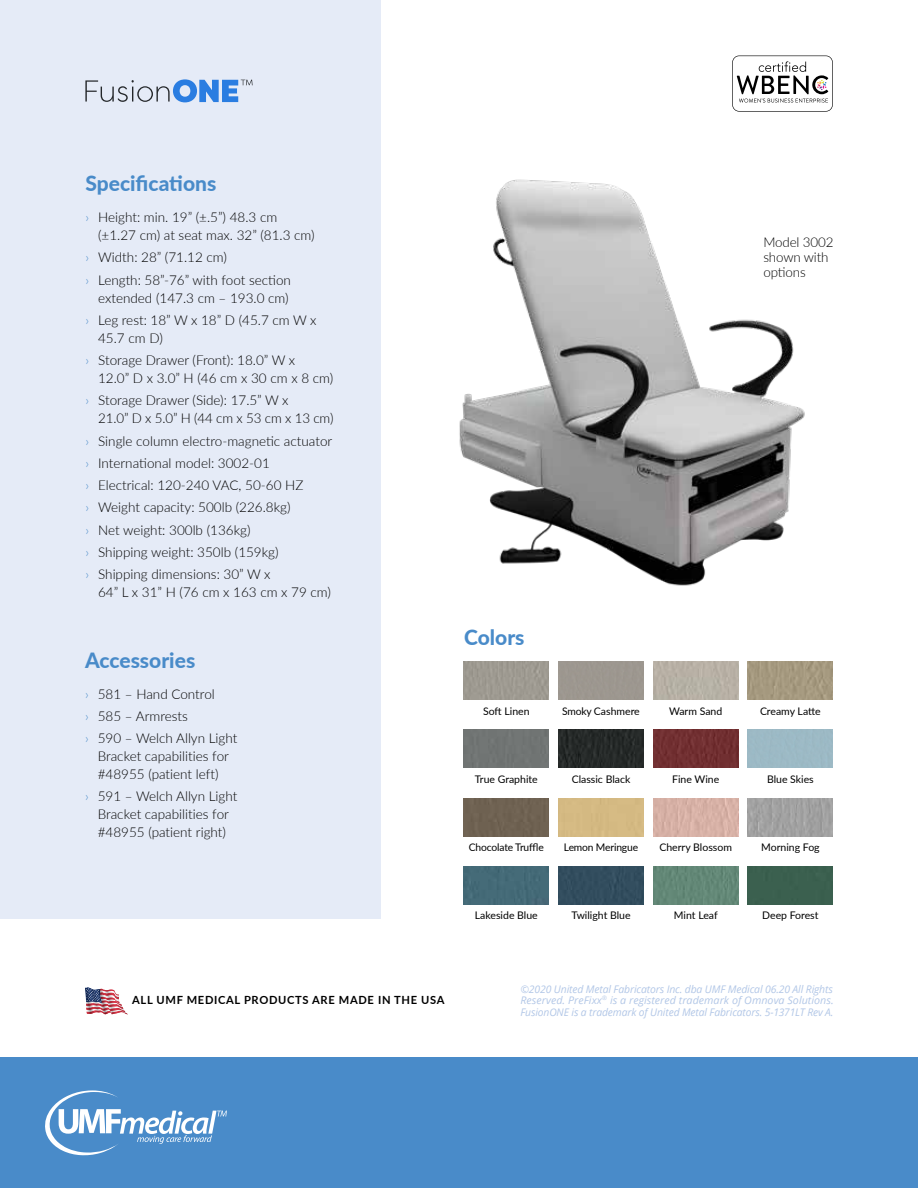
<style>
.page{position:relative;width:918px;height:1188px;background:#fff}
.page>*{position:absolute;margin:0;border:0;box-sizing:border-box;transform-origin:0 0}
.t1{font:800 21px "Lato";color:#498bc9}
.t2{font:300 13.5px/22.2px "Lato";color:#000}
.t3{font:700 11.25px "Lato";letter-spacing:.06em;color:#000}
.t4{font:10.5px "Lato";color:#000}
.t5{font:italic 10.5px/11.7px "Open Sans";letter-spacing:-.01em;color:#b2c7e7;text-align:justify}
.s1{color:#498bc9}
</style>
<div class="page">
<img style="left:380px;top:147px;width:425px;height:462px">
<div style="left:0;top:0;width:380px;height:918px;background:#e5ebf7"></div>
<svg style="left:85px;top:987px;width:43px;height:27px"></svg>
<svg style="left:732px;top:56px;width:101px;height:56px"></svg>
<svg style="left:85px;top:79px;width:168px;height:23px"></svg>
<div style="left:464px;top:662px;width:85px;height:38px;background:#9e9a91"></div>
<div style="left:653px;top:662px;width:85px;height:38px;background:#b7b1a5"></div>
<img style="left:748px;top:662px;width:85px;height:38px">
<div style="left:464px;top:730px;width:85px;height:38px;background:#707473"></div>
<img style="left:559px;top:730px;width:85px;height:38px">
<div style="left:653px;top:730px;width:85px;height:38px;background:#712f31"></div>
<div style="left:464px;top:798px;width:85px;height:38px;background:#6f6252"></div>
<img style="left:653px;top:798px;width:85px;height:38px">
<img style="left:748px;top:798px;width:85px;height:38px">
<div style="left:653px;top:866px;width:85px;height:38px;background:#638877"></div>
<div style="left:464px;top:866px;width:85px;height:38px;background:#456b78"></div>
<div style="left:559px;top:866px;width:85px;height:38px;background:#324d5e"></div>
<div style="left:748px;top:866px;width:85px;height:38px;background:#3b604f"></div>
<div style="left:0;top:1058px;width:918px;height:130px;background:#498bc9"></div>
<svg style="left:45px;top:1090px;width:182px;height:65px"></svg>
<h1 class="t1" style="left:85px;top:168px;width:132px">Specifications</h1>
<p class="t2" style="left:98px;top:208px;width:218px;line-height:18px;text-indent:-13px"><span class="s1">›</span> Height: min. 19” (±.5”) 48.3 cm (±1.27 cm) at seat max. 32” (81.3 cm)</p>
<p class="t2" style="left:85px;top:246px;width:207px"><span class="s1">›</span> Width: 28” (71.12 cm)<br><span class="s1">›</span> Length: 58”-76” with foot section</p>
<p class="t2" style="left:85px;top:286px;width:233px;text-indent:13px">extended (147.3 cm – 193.0 cm)<br><span class="s1">›</span> Leg rest: 18” W x 18” D (45.7 cm W x</p>
<p class="t2" style="left:85px;top:326px;width:211px;text-indent:13px">45.7 cm D)<br><span class="s1">›</span> Storage Drawer (Front): 18.0” W x</p>
<p class="t2" style="left:85px;top:367px;width:249px;text-indent:13px">12.0” D x 3.0” H (46 cm x 30 cm x 8 cm) <span class="s1">›</span> Storage Drawer (Side): 17.5” W x</p>
<p class="t2" style="left:85px;top:407px;width:250px;text-indent:13px">21.0” D x 5.0” H (44 cm x 53 cm x 13 cm) <span class="s1">›</span> Single column electro-magnetic actuator <span class="s1">›</span> International model: 3002-01<br><span class="s1">›</span> Electrical: 120-240 VAC, 50-60 HZ<br><span class="s1">›</span> Weight capacity: 500lb (226.8kg)<br><span class="s1">›</span> Net weight: 300lb (136kg)<br><span class="s1">›</span> Shipping weight: 350lb (159kg)<br><span class="s1">›</span> Shipping dimensions: 30” W x</p>
<p class="t2" style="left:98px;top:581px;width:234px">64” L x 31” H (76 cm x 163 cm x 79 cm)</p>
<h1 class="t1" style="left:85px;top:645px;width:112px">Accessories</h1>
<p class="t2" style="left:85px;top:682px;width:154px"><span class="s1">›</span> 581 – Hand Control<br><span class="s1">›</span> 585 – Armrests<br><span class="s1">›</span> 590 – Welch Allyn Light</p>
<p class="t2" style="left:98px;top:747px;width:133px;line-height:18px">Bracket capabilities for #48955 (patient left)</p>
<p class="t2" style="left:85px;top:787px;width:154px;line-height:18px;text-align:center"><span class="s1">›</span> 591 – Welch Allyn Light<br>Bracket capabilities for #48955 (patient right)</p>
<h1 class="t1" style="left:464px;top:622px;width:62px">Colors</h1>
<p class="t2" style="left:763px;top:235px;width:72px;line-height:15px">Model 3002 shown with options</p>
<p class="t4" style="left:483px;top:703px;width:48px">Soft Linen</p>
<p class="t4" style="left:562px;top:703px;width:79px">Smoky Cashmere</p>
<p class="t4" style="left:669px;top:703px;width:55px">Warm Sand</p>
<p class="t4" style="left:760px;top:703px;width:62px">Creamy Latte</p>
<p class="t4" style="left:475px;top:771px;width:64px">True Graphite</p>
<p class="t4" style="left:572px;top:771px;width:60px">Classic Black</p>
<p class="t4" style="left:672px;top:771px;width:49px">Fine Wine</p>
<p class="t4" style="left:767px;top:771px;width:48px">Blue Skies</p>
<p class="t4" style="left:469px;top:840px;width:76px">Chocolate Truffle</p>
<p class="t4" style="left:564px;top:840px;width:76px">Lemon Meringue</p>
<p class="t4" style="left:659px;top:840px;width:74px">Cherry Blossom</p>
<p class="t4" style="left:761px;top:840px;width:60px">Morning Fog</p>
<p class="t4" style="left:475px;top:908px;width:64px">Lakeside Blue</p>
<p class="t4" style="left:571px;top:908px;width:61px">Twilight Blue</p>
<p class="t4" style="left:674px;top:908px;width:45px">Mint Leaf</p>
<p class="t4" style="left:762px;top:908px;width:58px">Deep Forest</p>
<p class="t3" style="left:132px;top:992px;width:314px">ALL UMF MEDICAL PRODUCTS ARE MADE IN THE USA</p>
<p class="t5" style="left:520px;top:983px;width:315px">©2020 United Metal Fabricators Inc. dba UMF Medical 06.20 All Rights Reserved. PreFixx<sup>®</sup> is a registered trademark of Omnova Solutions.<br>FusionONE is a trademark of United Metal Fabricators. 5-1371LT Rev A.</p>
</div>
